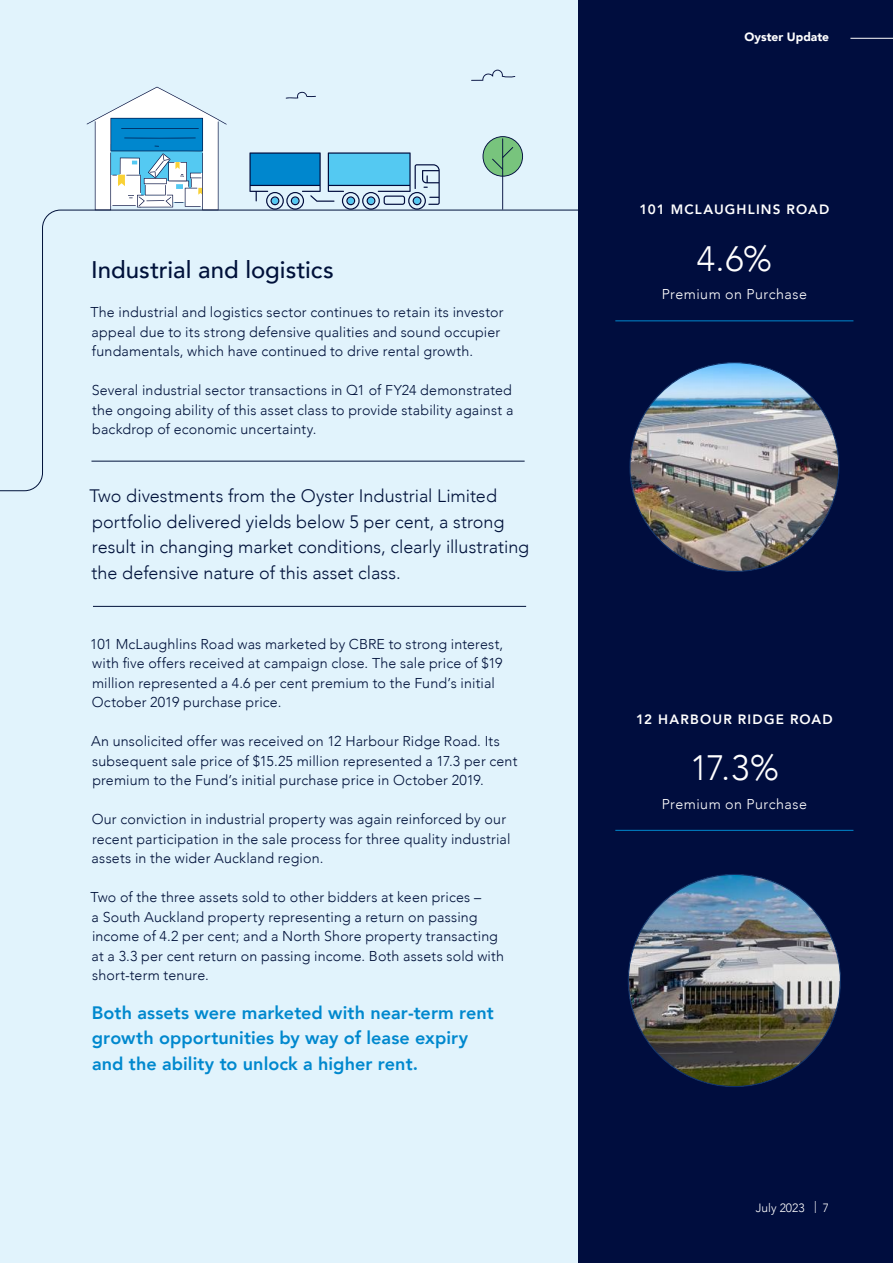
<style>
.page{position:relative;width:893px;height:1263px;background:#fff}
.page>*{position:absolute;margin:0;border:0;box-sizing:border-box;transform-origin:0 0}
.t1{font:300 35.25px "Avenir";color:#fff}
.t2{font:500 24px "Avenir";color:#00113a}
.t3{font:300 18px/25.5px "Avenir";color:#00113a}
.t4{font:800 18px/25.5px "Avenir";letter-spacing:.005em;color:#0088ce}
.t5{font:300 14.25px/19.5px "Avenir";letter-spacing:.01em;color:#00113a}
.t6{font:300 14.25px "Avenir";letter-spacing:.035em;color:#fff}
.t7{font:800 13.5px "Avenir";letter-spacing:.09em;color:#fff}
.t8{font:900 12px "Avenir";color:#fff}
.t9{font:300 12px "Avenir";color:#fff}
</style>
<div class="page">
<div style="left:0;top:0;width:579px;height:1263px;background:#e1f3fc"></div>
<div style="left:579px;top:0;width:314px;height:1263px;background:#000d3e"></div>
<hr style="left:93px;top:606px;width:433px;height:1px;background:#00113a">
<hr style="left:615px;top:320px;width:238px;height:1px;background:#0088ce">
<img style="left:630px;top:363px;width:209px;height:208px;border-radius:104px">
<hr style="left:615px;top:830px;width:238px;height:1px;background:#0088ce">
<img style="left:628px;top:874px;width:212px;height:212px;border-radius:106px">
<svg style="left:87px;top:87px;width:140px;height:122px"></svg>
<svg style="left:0;top:209px;width:579px;height:282px"></svg>
<svg style="left:249px;top:152px;width:191px;height:58px"></svg>
<svg style="left:286px;top:92px;width:30px;height:7px"></svg>
<svg style="left:471px;top:70px;width:44px;height:11px"></svg>
<hr style="left:502px;top:138px;width:1px;height:72px;background:#000c3d">
<svg style="left:483px;top:136px;width:40px;height:41px"></svg>
<hr style="left:850px;top:38px;width:43px;height:1px;background:#fff">
<h2 class="t2" style="left:91px;top:249px;width:244px">Industrial and logistics</h2>
<p class="t5" style="left:90px;top:303px;width:415px">The industrial and logistics sector continues to retain its investor appeal due to its strong defensive qualities and sound occupier fundamentals, which have continued to drive rental growth.</p>
<p class="t5" style="left:92px;top:381px;width:423px;text-align:justify">Several industrial sector transactions in Q1 of FY24 demonstrated the ongoing ability of this asset class to provide stability against a backdrop of economic uncertainty.</p>
<p class="t3" style="left:89px;top:483px;width:441px">Two divestments from the Oyster Industrial Limited portfolio delivered yields below 5 per cent, a strong result in changing market conditions, clearly illustrating the defensive nature of this asset class.</p>
<p class="t5" style="left:90px;top:634px;width:415px">101 McLaughlins Road was marketed by CBRE to strong interest, with five offers received at campaign close. The sale price of $19 million represented a 4.6 per cent premium to the Fund’s initial October 2019 purchase price.</p>
<p class="t5" style="left:91px;top:732px;width:428px">An unsolicited offer was received on 12 Harbour Ridge Road. Its subsequent sale price of $15.25 million represented a 17.3 per cent premium to the Fund’s initial purchase price in October 2019.</p>
<p class="t5" style="left:92px;top:810px;width:420px">Our conviction in industrial property was again reinforced by our recent participation in the sale process for three quality industrial assets in the wider Auckland region.</p>
<p class="t5" style="left:90px;top:888px;width:415px">Two of the three assets sold to other bidders at keen prices –<br>a South Auckland property representing a return on passing income of 4.2 per cent; and a North Shore property transacting at a 3.3 per cent return on passing income. Both assets sold with short-term tenure.</p>
<p class="t4" style="left:92px;top:1000px;width:404px">Both assets were marketed with near-term rent growth opportunities by way of lease expiry and the ability to unlock a higher rent.</p>
<p class="t8" style="left:744px;top:27px;width:86px">Oyster Update</p>
<p class="t7" style="left:639px;top:199px;width:192px">101 MCLAUGHLINS ROAD</p>
<h1 class="t1" style="left:697px;top:238px;width:76px">4.6%</h1>
<p class="t6" style="left:662px;top:286px;width:147px">Premium on Purchase</p>
<p class="t7" style="left:636px;top:708px;width:198px">12 HARBOUR RIDGE ROAD</p>
<h1 class="t1" style="left:690px;top:747px;width:90px">17.3%</h1>
<p class="t6" style="left:662px;top:795px;width:147px">Premium on Purchase</p>
<p class="t9" style="left:756px;top:1200px;width:75px">July 2023 | 7</p>
</div>
